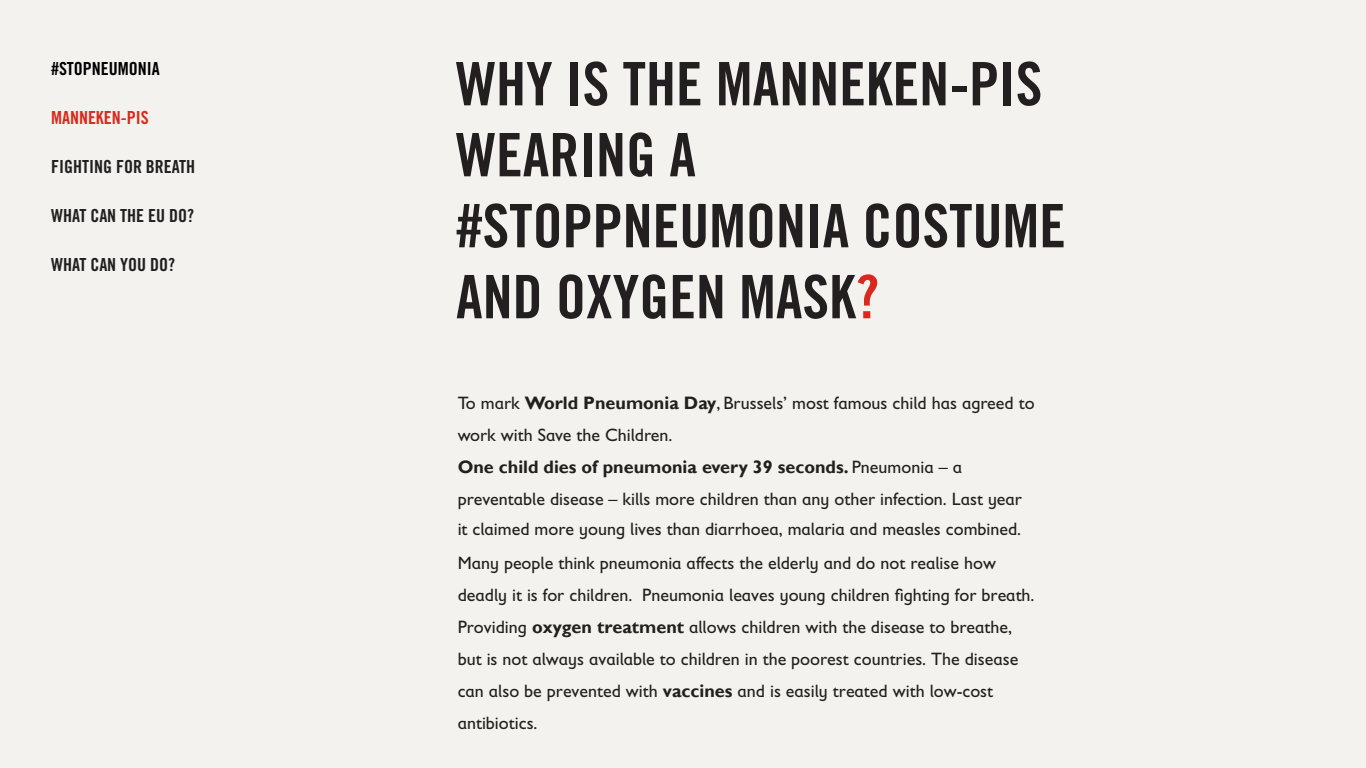
<style>
.page{position:relative;width:1366px;height:768px;background:#f3f2ee}
.page>*{position:absolute;margin:0;border:0;box-sizing:border-box;transform-origin:0 0}
.t1{font:60px/71px "Trade Gothic LT Com Bd Cn 20";color:#231f20}
.t2{font:18px/32px "Gill Sans Infant Std";color:#231f20}
.t3{font:700 18px "Gill Sans";color:#231f20}
.t4{font:18px "Trade Gothic LT Std Bd Cn 20";color:#231f20}
.t5{font:18px "Trade Gothic LT Std Bd Cn 20";color:#000}
.t6{font:18px "Trade Gothic LT Std Bd Cn 20";color:#da291c}
.s1{color:#da291c}
.s2{font-family:"Gill Sans";font-weight:700}
.s3{font-family:"Gill Sans Infant Std";font-weight:400}
</style>
<div class="page">
<p class="t5" style="left:51px;top:57px;width:110px">#STOPNEUMONIA</p>
<p class="t6" style="left:51px;top:106px;width:99px">MANNEKEN-PIS</p>
<p class="t4" style="left:51px;top:155px;width:146px">FIGHTING FOR BREATH</p>
<p class="t4" style="left:51px;top:204px;width:145px">WHAT CAN THE EU DO?</p>
<p class="t4" style="left:51px;top:253px;width:126px">WHAT CAN YOU DO?</p>
<h1 class="t1" style="left:456px;top:48px;width:611px">WHY IS THE MANNEKEN-PIS<br>WEARING A #STOPPNEUMONIA COSTUME<br>AND OXYGEN MASK<span class="s1">?</span></h1>
<p class="t2" style="left:458px;top:387px;width:578px">To mark <span class="s2">World Pneumonia Day</span>, Brussels’ most famous child has agreed to work with Save the Children.</p>
<p class="t3" style="left:458px;top:456px;width:506px">One child dies of pneumonia every 39 seconds. <span class="s3">Pneumonia – a</span></p>
<p class="t2" style="left:458px;top:484px;width:566px;line-height:30.4px">preventable disease – kills more children than any other infection. Last year it claimed more young lives than diarrhoea, malaria and measles combined.</p>
<p class="t2" style="left:458px;top:547px;width:578px">Many people think pneumonia affects the elderly and do not realise how deadly it is for children. Pneumonia leaves young children fighting for breath.<br>Providing <span class="s2">oxygen treatment</span> allows children with the disease to breathe, but is not always available to children in the poorest countries. The disease can also be prevented with <span class="s2">vaccines</span> and is easily treated with low-cost antibiotics.</p>
</div>
